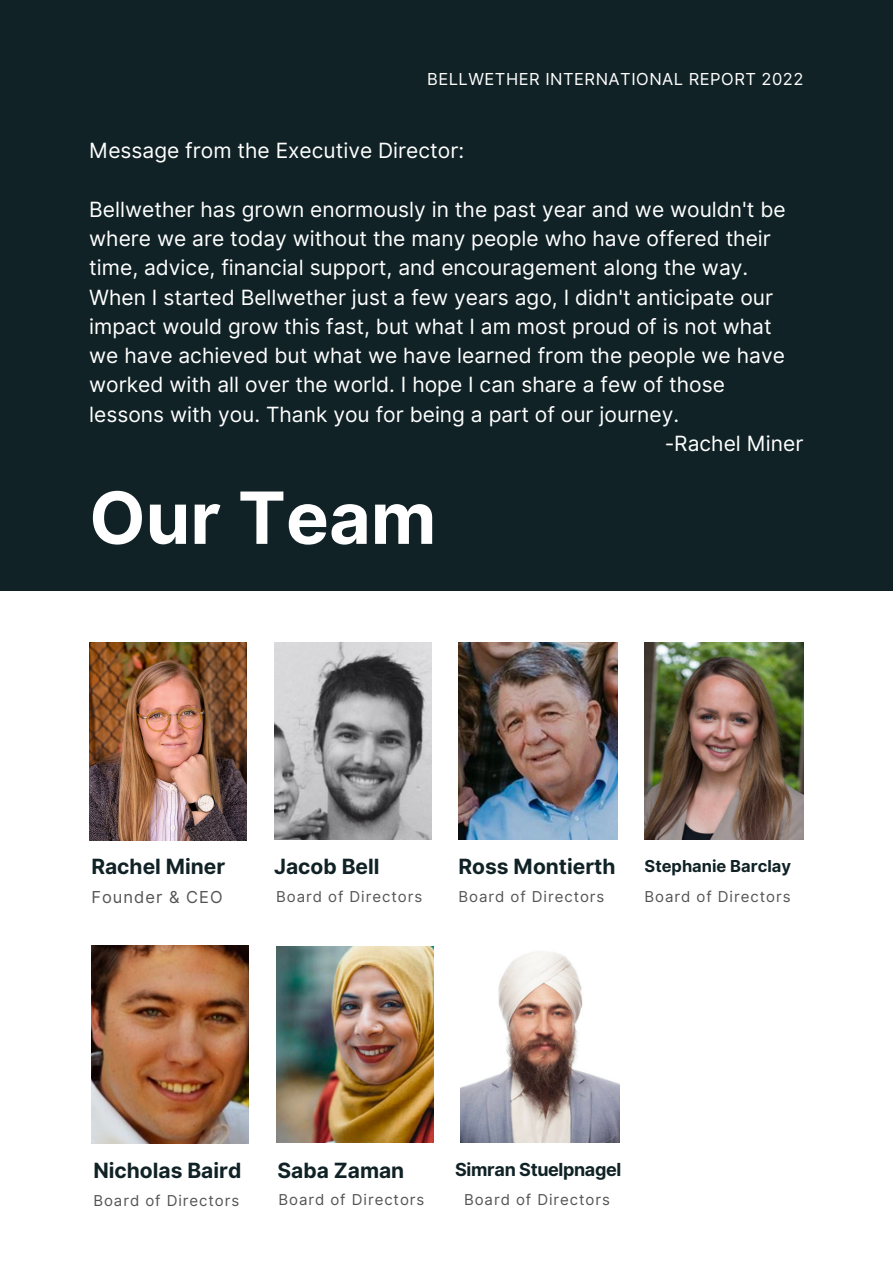
<style>
.page{position:relative;width:893px;height:1264px;background:#fff}
.page>*{position:absolute;margin:0;border:0;box-sizing:border-box;transform-origin:0 0}
.t1{font:700 72px "Inter";color:#fff}
.t2{font:21px "Inter";color:#fff}
.t3{font:700 21px "Inter";color:#102226}
.t4{font:700 18px "Inter";letter-spacing:-.02em;color:#102226}
.t5{font:16.5px "Inter";letter-spacing:.03em;color:#fff}
.t6{font:700 16.5px "Inter";color:#102226}
.t7{font:16.5px "Inter";letter-spacing:.06em;color:#545454}
.t8{font:15px "Inter";letter-spacing:.065em;color:#545454}
</style>
<div class="page">
<div style="left:0;top:0;width:892px;height:590px;background:#102226"></div>
<img style="left:89px;top:642px;width:158px;height:198px">
<img style="left:274px;top:642px;width:157px;height:197px">
<img style="left:458px;top:642px;width:159px;height:197px">
<img style="left:644px;top:642px;width:159px;height:197px">
<img style="left:91px;top:945px;width:158px;height:198px">
<img style="left:276px;top:946px;width:157px;height:196px">
<img style="left:460px;top:951px;width:159px;height:191px">
<p class="t5" style="left:427px;top:69px;width:377px">BELLWETHER INTERNATIONAL REPORT 2022</p>
<p class="t2" style="left:89px;top:138px;width:376px">Message from the Executive Director:</p>
<p class="t2" style="left:89px;top:197px;width:697px">Bellwether has grown enormously in the past year and we wouldn't be</p>
<p class="t2" style="left:89px;top:226px;width:683px">where we are today without the many people who have offered their</p>
<p class="t2" style="left:89px;top:255px;width:660px">time, advice, financial support, and encouragement along the way.</p>
<p class="t2" style="left:89px;top:284px;width:685px">When I started Bellwether just a few years ago, I didn't anticipate our</p>
<p class="t2" style="left:89px;top:314px;width:684px">impact would grow this fast, but what I am most proud of is not what</p>
<p class="t2" style="left:89px;top:343px;width:697px">we have achieved but what we have learned from the people we have</p>
<p class="t2" style="left:89px;top:372px;width:637px">worked with all over the world. I hope I can share a few of those</p>
<p class="t2" style="left:89px;top:401px;width:591px">lessons with you. Thank you for being a part of our journey.</p>
<p class="t2" style="left:664px;top:430px;width:140px">-Rachel Miner</p>
<h1 class="t1" style="left:89px;top:474px;width:348px">Our Team</h1>
<p class="t3" style="left:91px;top:854px;width:136px">Rachel Miner</p>
<p class="t3" style="left:274px;top:854px;width:107px">Jacob Bell</p>
<p class="t3" style="left:458px;top:854px;width:158px">Ross Montierth</p>
<p class="t7" style="left:91px;top:887px;width:133px">Founder &amp; CEO</p>
<p class="t8" style="left:276px;top:888px;width:147px">Board of Directors</p>
<p class="t6" style="left:644px;top:856px;width:148px">Stephanie Barclay</p>
<p class="t8" style="left:458px;top:888px;width:147px">Board of Directors</p>
<p class="t8" style="left:644px;top:888px;width:147px">Board of Directors</p>
<p class="t3" style="left:93px;top:1157px;width:149px">Nicholas Baird</p>
<p class="t3" style="left:277px;top:1157px;width:128px">Saba Zaman</p>
<p class="t4" style="left:455px;top:1159px;width:168px">Simran Stuelpnagel</p>
<p class="t8" style="left:93px;top:1191px;width:147px">Board of Directors</p>
<p class="t8" style="left:278px;top:1190px;width:147px">Board of Directors</p>
<p class="t8" style="left:464px;top:1190px;width:147px">Board of Directors</p>
</div>
